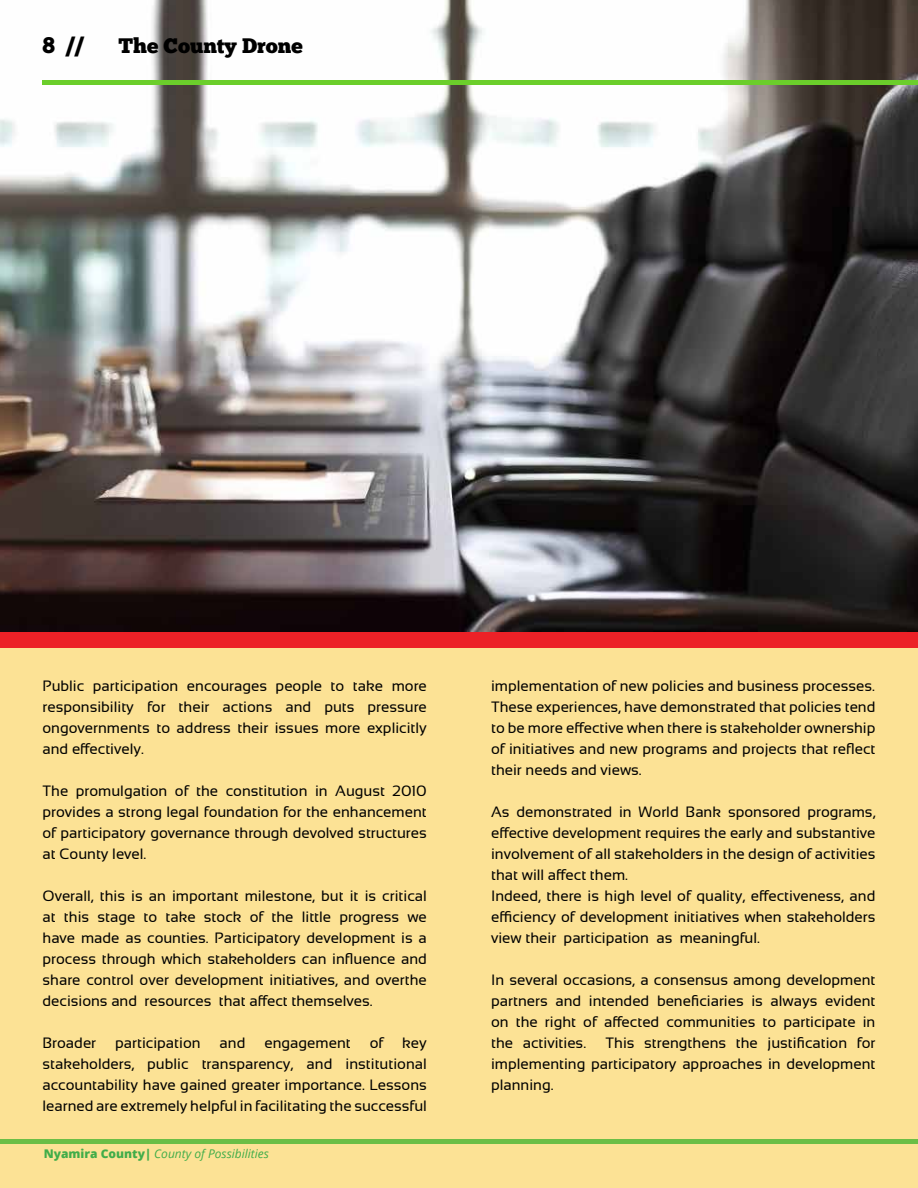
<style>
.page{position:relative;width:918px;height:1188px;background:#fff}
.page>*{position:absolute;margin:0;border:0;box-sizing:border-box;transform-origin:0 0}
.t1{font:22.5px "Chunk Five";color:#000}
.t2{font:21px "Chunk Five";color:#000}
.t3{font:15px/21px "Sansation";color:#000;text-align:justify}
.t4{font:italic 12px "Open Sans";color:#41ad49}
.s1{font-weight:800;font-style:normal}
</style>
<div class="page">
<div style="left:0;top:362px;width:917px;height:826px;background:#fce295"></div>
<div style="left:0;top:0;width:918px;height:648px;background:#ec2127"></div>
<img style="left:0;top:0;width:918px;height:631px">
<hr style="left:43px;top:81px;width:875px;height:4px;background:#6bce2b">
<hr style="left:0;top:1140px;width:918px;height:4px;background:#6bbe46">
<h1 class="t1" style="left:43px;top:32px;width:43px">8 //</h1>
<h2 class="t2" style="left:118px;top:33px;width:186px">The County Drone</h2>
<p class="t3" style="left:43px;top:675px;width:386px">Public participation encourages people to take more responsibility for their actions and puts pressure ongovernments to address their issues more explicitly and effectively.</p>
<p class="t3" style="left:43px;top:780px;width:386px">The promulgation of the constitution in August 2010 provides a strong legal foundation for the enhancement of participatory governance through devolved structures at County level.</p>
<p class="t3" style="left:43px;top:885px;width:386px">Overall, this is an important milestone, but it is critical at this stage to take stock of the little progress we have made as counties. Participatory development is a process through which stakeholders can influence and share control over development initiatives, and overthe decisions and resources that affect themselves.</p>
<p class="t3" style="left:43px;top:1032px;width:55px">Broader</p>
<p class="t3" style="left:115px;top:1032px;width:87px">participation</p>
<p class="t3" style="left:220px;top:1032px;width:27px">and</p>
<p class="t3" style="left:264px;top:1032px;width:88px">engagement</p>
<p class="t3" style="left:370px;top:1032px;width:15px">of</p>
<p class="t3" style="left:43px;top:1032px;width:386px;text-indent:360px">key stakeholders, public transparency, and institutional accountability have gained greater importance. Lessons learned are extremely helpful in facilitating the successful</p>
<p class="t4" style="left:44px;top:1145px;width:227px"><span class="s1">Nyamira County|</span> County of Possibilities</p>
<p class="t3" style="left:491px;top:675px;width:386px">implementation of new policies and business processes.<br>These experiences, have demonstrated that policies tend to be more effective when there is stakeholder ownership of initiatives and new programs and projects that reflect their needs and views.</p>
<p class="t3" style="left:491px;top:801px;width:386px;text-align:left">As demonstrated in World Bank sponsored programs, effective development requires the early and substantive involvement of all stakeholders in the design of activities that will affect them.<br>Indeed, there is high level of quality, effectiveness, and efficiency of development initiatives when stakeholders view their participation as meaningful.</p>
<p class="t3" style="left:491px;top:969px;width:386px">In several occasions, a consensus among development partners and intended beneficiaries is always evident on the right of affected communities to participate in the activities.</p>
<p class="t3" style="left:491px;top:1032px;width:386px;text-indent:114px">This strengthens the justification for implementing participatory approaches in development planning.</p>
</div>
